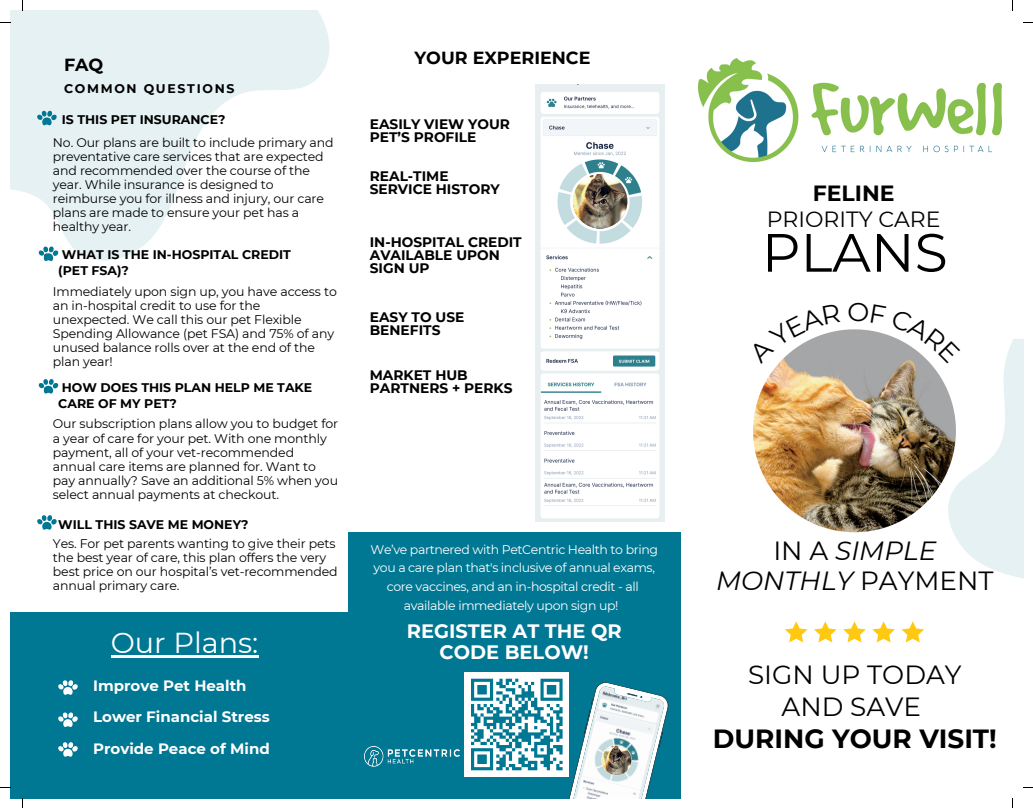
<style>
.page{position:relative;width:1033px;height:808px;background:#fff}
.page>*{position:absolute;margin:0;border:0;box-sizing:border-box;transform-origin:0 0}
.t1{font:53.88px "Montserrat";color:#000}
.t2{font:28.75px "Montserrat";color:#fff}
.t3{font:26.25px/31.9px "Montserrat";color:#000;text-align:center}
.t4{font:italic 26.25px/30px "Montserrat";color:#000;text-align:center}
.t5{font:22px "Montserrat";color:#000}
.t6{font:700 22px "Montserrat";color:#000}
.t7{font:700 19.38px/20.6px "Montserrat";color:#fff;text-align:center}
.t8{font:700 17.5px "Montserrat";color:#000}
.t9{font:700 15px "Montserrat";color:#fff}
.t10{font:700 13.75px/13.1px "Montserrat";color:#000}
.t11{font:12.5px/14px "Montserrat";letter-spacing:-.01em;color:#000}
.t12{font:12.5px/18.8px "Montserrat";letter-spacing:-.03em;color:#fff;text-align:center}
.t13{font:700 12.5px/16px "Montserrat";color:#000}
.t14{font:700 12.5px "Montserrat";letter-spacing:.135em;color:#000}
.s1{font-style:normal}
.s2{font-weight:700}
</style>
<div class="page">
<svg style="left:10px;top:10px;width:319px;height:251px;fill:#e6f1f4"></svg>
<div style="left:348px;top:532px;width:332px;height:266px;background:#007793"></div>
<svg style="left:37px;top:110px;width:20px;height:15px"></svg>
<svg style="left:38px;top:246px;width:20px;height:15px"></svg>
<svg style="left:38px;top:379px;width:20px;height:14px"></svg>
<img style="left:365px;top:746px;width:94px;height:20px">
<svg style="left:37px;top:515px;width:20px;height:14px"></svg>
<div style="left:464px;top:672px;width:105px;height:104px;background:#fff"></div>
<div style="left:10px;top:612px;width:337px;height:186px;background:#007793"></div>
<svg style="left:58px;top:680px;width:20px;height:14px"></svg>
<svg style="left:58px;top:712px;width:20px;height:15px"></svg>
<svg style="left:58px;top:742px;width:20px;height:14px"></svg>
<img style="left:535px;top:85px;width:130px;height:437px">
<img style="left:573px;top:174px;width:54px;height:54px;border-radius:50%">
<svg style="left:468px;top:678px;width:201px;height:120px"></svg>
<img style="left:602px;top:745px;width:29px;height:30px;border-radius:50%">
<img style="left:699px;top:58px;width:302px;height:103px">
<hr style="left:111px;top:655px;width:147px;height:3px;background:#fff">
<img style="left:753px;top:329px;width:270px;height:314px">
<p class="t8" style="left:64px;top:54px;width:41px">FAQ</p>
<p class="t14" style="left:64px;top:81px;width:172px">COMMON QUESTIONS</p>
<p class="t13" style="left:62px;top:112px;width:165px">IS THIS PET INSURANCE?</p>
<p class="t11" style="left:53px;top:135px;width:282px">No. Our plans are built to include primary and preventative care services that are expected and recommended over the course of the year. While insurance is designed to reimburse you for illness and injury, our care plans are made to ensure your pet has a healthy year.</p>
<h6 class="t13" style="left:58px;top:247px;width:234px">WHAT IS THE IN-HOSPITAL CREDIT (PET FSA)?</h6>
<h3 class="t11" style="left:53px;top:284px;width:285px">Immediately upon sign up, you have access to an in-hospital credit to use for the unexpected. We call this our pet Flexible Spending Allowance (pet FSA) and 75% of any unused balance rolls over at the end of the plan year!</h3>
<p class="t13" style="left:58px;top:380px;width:255px">HOW DOES THIS PLAN HELP ME TAKE<br>CARE OF MY PET?</p>
<p class="t11" style="left:53px;top:417px;width:287px">Our subscription plans allow you to budget for a year of care for your pet. With one monthly payment, all of your vet-recommended annual care items are planned for. Want to pay annually? Save an additional 5% when you select annual payments at checkout.</p>
<p class="t13" style="left:58px;top:516px;width:192px">WILL THIS SAVE ME MONEY?</p>
<h4 class="t11" style="left:53px;top:536px;width:286px">Yes. For pet parents wanting to give their pets the best year of care, this plan offers the very best price on our hospital’s vet-recommended annual primary care.</h4>
<p class="t2" style="left:111px;top:625px;width:149px">Our Plans:</p>
<h2 class="t9" style="left:93px;top:676px;width:155px">Improve Pet Health</h2>
<h1 class="t9" style="left:93px;top:707px;width:178px">Lower Financial Stress</h1>
<h5 class="t9" style="left:93px;top:739px;width:178px">Provide Peace of Mind</h5>
<p class="t8" style="left:414px;top:47px;width:177px">YOUR EXPERIENCE</p>
<p class="t10" style="left:370px;top:117px;width:142px">EASILY VIEW YOUR<br>PET’S PROFILE</p>
<p class="t10" style="left:370px;top:169px;width:80px">REAL-TIME</p>
<p class="t10" style="left:370px;top:182px;width:131px">SERVICE HISTORY</p>
<p class="t10" style="left:370px;top:235px;width:153px">IN-HOSPITAL CREDIT<br>AVAILABLE UPON</p>
<p class="t10" style="left:370px;top:261px;width:61px">SIGN UP</p>
<p class="t10" style="left:370px;top:310px;width:96px">EASY TO USE</p>
<p class="t10" style="left:370px;top:323px;width:72px">BENEFITS</p>
<h6 class="t10" style="left:370px;top:368px;width:144px">MARKET HUB<br>PARTNERS + PERKS</h6>
<p class="t12" style="left:370px;top:539px;width:289px">We’ve partnered with PetCentric Health to bring you a care plan that's inclusive of annual exams, core vaccines, and an in-hospital credit - all</p>
<p class="t12" style="left:404px;top:596px;width:216px">available immediately upon sign up!</p>
<p class="t7" style="left:407px;top:621px;width:216px">REGISTER AT THE QR<br>CODE BELOW!</p>
<p class="t6" style="left:812px;top:180px;width:83px">FELINE</p>
<h2 class="t5" style="left:766px;top:205px;width:175px">PRIORITY CARE</h2>
<p class="t1" style="left:762px;top:219px;width:187px">PLANS</p>
<p class="t4" style="left:716px;top:535px;width:279px"><span class="s1">IN A</span> SIMPLE<br>MONTHLY <span class="s1">PAYMENT</span></p>
<p class="t3" style="left:712px;top:658px;width:285px">SIGN UP TODAY<br>AND SAVE<br><span class="s2">DURING YOUR VISIT!</span></p>
</div>
